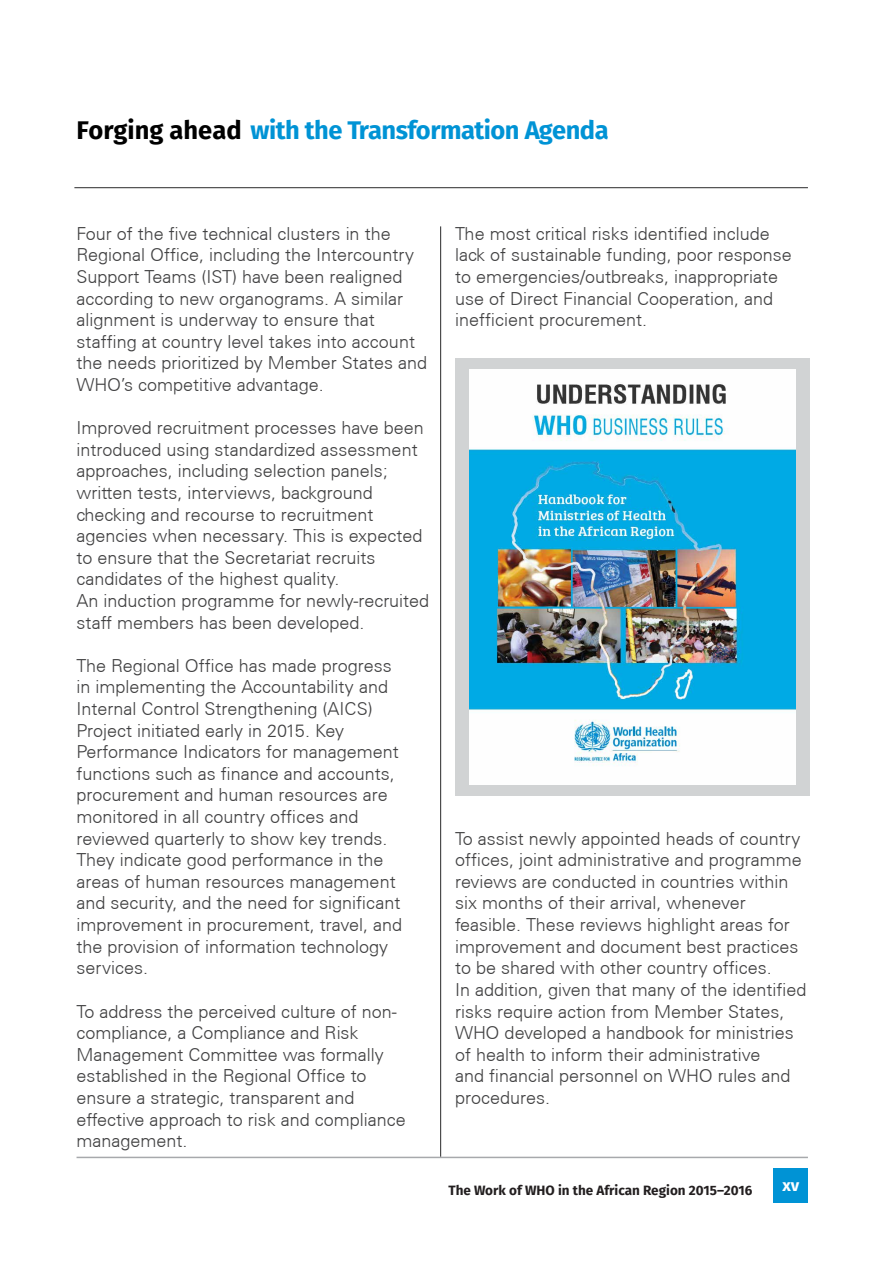
<style>
.page{position:relative;width:893px;height:1263px;background:#fff}
.page>*{position:absolute;margin:0;border:0;box-sizing:border-box;transform-origin:0 0}
.t1{font:700 25.5px "Fira Sans";letter-spacing:-.02em;color:#0093d5}
.t2{font:300 18px/21.6px "Univers CE";color:#414142}
.t3{font:700 16.5px "Fira Sans";color:#fff}
.t4{font:700 13.5px "Fira Sans";color:#231f20}
.s1{color:#000}
</style>
<div class="page">
<div style="left:774px;top:1168px;width:34px;height:34px;background:#0093d5"></div>
<hr style="left:77px;top:1157px;width:731px;height:1px;background:#a7a9ac">
<hr style="left:74px;top:187px;width:734px;height:1px;background:#414142">
<hr style="left:440px;top:226px;width:1px;height:931px;background:#414142">
<div style="left:455px;top:358px;width:354px;height:437px;background:#d1d3d4"></div>
<img style="left:469px;top:369px;width:326px;height:415px">
<h1 class="t1" style="left:77px;top:112px;width:534px"><span class="s1">Forging ahead</span> with the Transformation Agenda</h1>
<p class="t2" style="left:77px;top:223px;width:352px">Four of the five technical clusters in the Regional Office, including the Intercountry Support Teams (IST) have been realigned according to new organograms. A similar alignment is underway to ensure that staffing at country level takes into account the needs prioritized by Member States and WHO’s competitive advantage.</p>
<p class="t2" style="left:77px;top:417px;width:354px">Improved recruitment processes have been introduced using standardized assessment approaches, including selection panels; written tests, interviews, background checking and recourse to recruitment agencies when necessary. This is expected to ensure that the Secretariat recruits candidates of the highest quality.<br>An induction programme for newly-recruited staff members has been developed.</p>
<p class="t2" style="left:77px;top:655px;width:327px">The Regional Office has made progress in implementing the Accountability and Internal Control Strengthening (AICS)<br>Project initiated early in 2015. Key Performance Indicators for management functions such as finance and accounts, procurement and human resources are monitored in all country offices and reviewed quarterly to show key trends.<br>They indicate good performance in the areas of human resources management and security, and the need for significant improvement in procurement, travel, and the provision of information technology services.</p>
<p class="t2" style="left:77px;top:1001px;width:331px">To address the perceived culture of non&shy;compliance, a Compliance and Risk Management Committee was formally established in the Regional Office to ensure a strategic, transparent and effective approach to risk and compliance management.</p>
<p class="t2" style="left:455px;top:223px;width:338px">The most critical risks identified include lack of sustainable funding, poor response to emergencies/outbreaks, inappropriate use of Direct Financial Cooperation, and inefficient procurement.</p>
<p class="t2" style="left:455px;top:828px;width:353px">To assist newly appointed heads of country offices, joint administrative and programme reviews are conducted in countries within six months of their arrival, whenever feasible. These reviews highlight areas for improvement and document best practices to be shared with other country offices.<br>In addition, given that many of the identified risks require action from Member States, WHO developed a handbook for ministries of health to inform their administrative<br>and financial personnel on WHO rules and procedures.</p>
<p class="t4" style="left:448px;top:1180px;width:305px">The Work of WHO in the African Region 2015–2016</p>
<p class="t3" style="left:782px;top:1174px;width:18px">xv</p>
</div>
